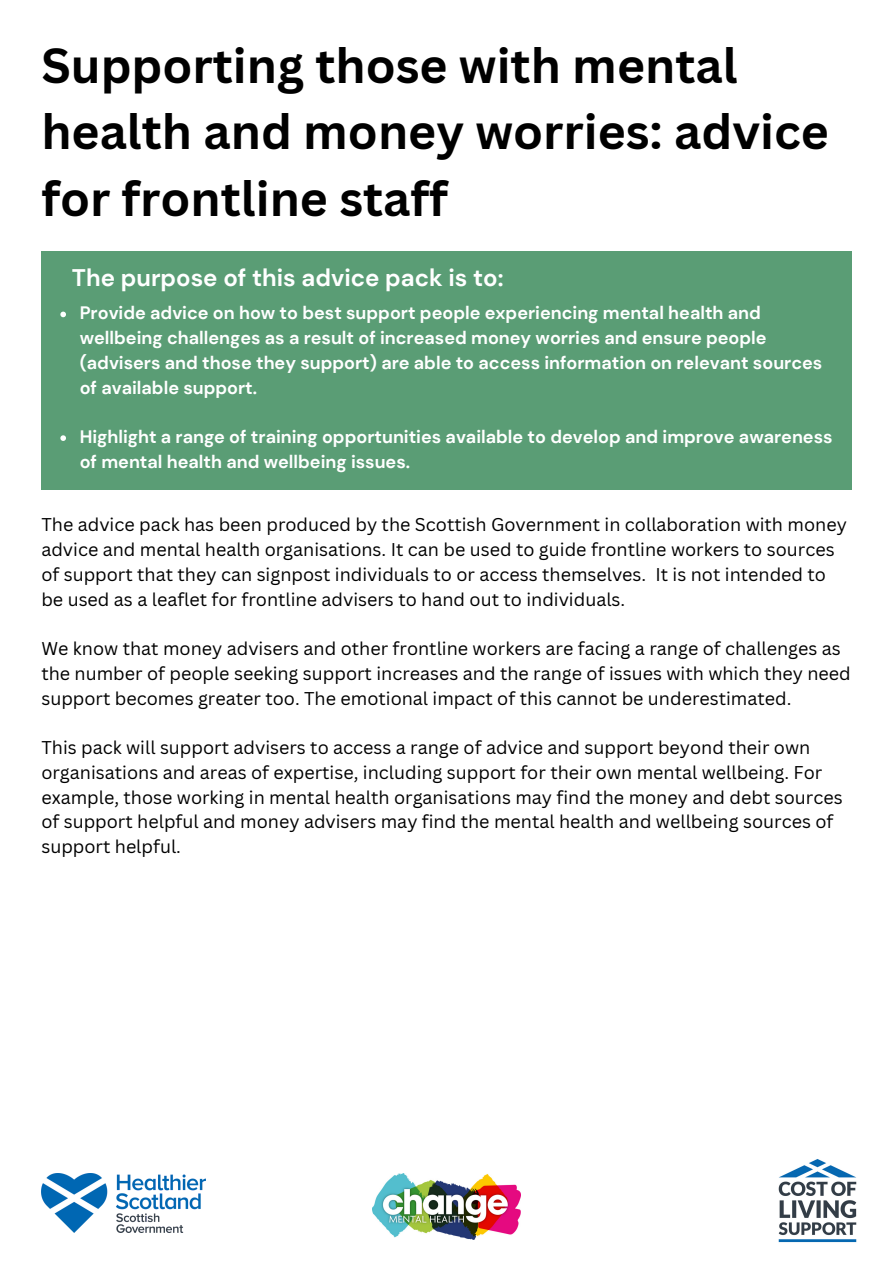
<style>
.page{position:relative;width:893px;height:1264px;background:#fff}
.page>*{position:absolute;margin:0;border:0;box-sizing:border-box;transform-origin:0 0}
.t1{font:700 48px/66.3px "Canva Sans";color:#000}
.t2{font:700 24px "DM Sans";color:#fff}
.t3{font:18px/24.8px "Canva Sans";color:#000}
.t4{font:700 18px/24.8px "DM Sans";color:#fff}
</style>
<div class="page">
<div style="left:41px;top:251px;width:810px;height:238px;background:#5a9d75"></div>
<img style="left:41px;top:1173px;width:164px;height:59px">
<img style="left:778px;top:1159px;width:79px;height:84px">
<img style="left:373px;top:1173px;width:147px;height:66px">
<svg style="left:60px;top:311px;width:6px;height:6px"></svg>
<svg style="left:60px;top:435px;width:6px;height:6px"></svg>
<h1 class="t1" style="left:41px;top:31px;width:788px">Supporting those with mental health and money worries: advice for frontline staff</h1>
<h2 class="t2" style="left:72px;top:262px;width:433px">The purpose of this advice pack is to:</h2>
<p class="t4" style="left:80px;top:301px;width:744px">Provide advice on how to best support people experiencing mental health and wellbeing challenges as a result of increased money worries and ensure people (advisers and those they support) are able to access information on relevant sources of available support.</p>
<p class="t4" style="left:80px;top:424px;width:754px">Highlight a range of training opportunities available to develop and improve awareness of mental health and wellbeing issues.</p>
<p class="t3" style="left:41px;top:512px;width:806px">The advice pack has been produced by the Scottish Government in collaboration with money advice and mental health organisations. It can be used to guide frontline workers to sources of support that they can signpost individuals to or access themselves. It is not intended to be used as a leaflet for frontline advisers to hand out to individuals.</p>
<p class="t3" style="left:41px;top:635px;width:810px">We know that money advisers and other frontline workers are facing a range of challenges as the number of people seeking support increases and the range of issues with which they need support becomes greater too. The emotional impact of this cannot be underestimated.</p>
<p class="t3" style="left:41px;top:734px;width:802px">This pack will support advisers to access a range of advice and support beyond their own organisations and areas of expertise, including support for their own mental wellbeing. For example, those working in mental health organisations may find the money and debt sources of support helpful and money advisers may find the mental health and wellbeing sources of support helpful.</p>
</div>
